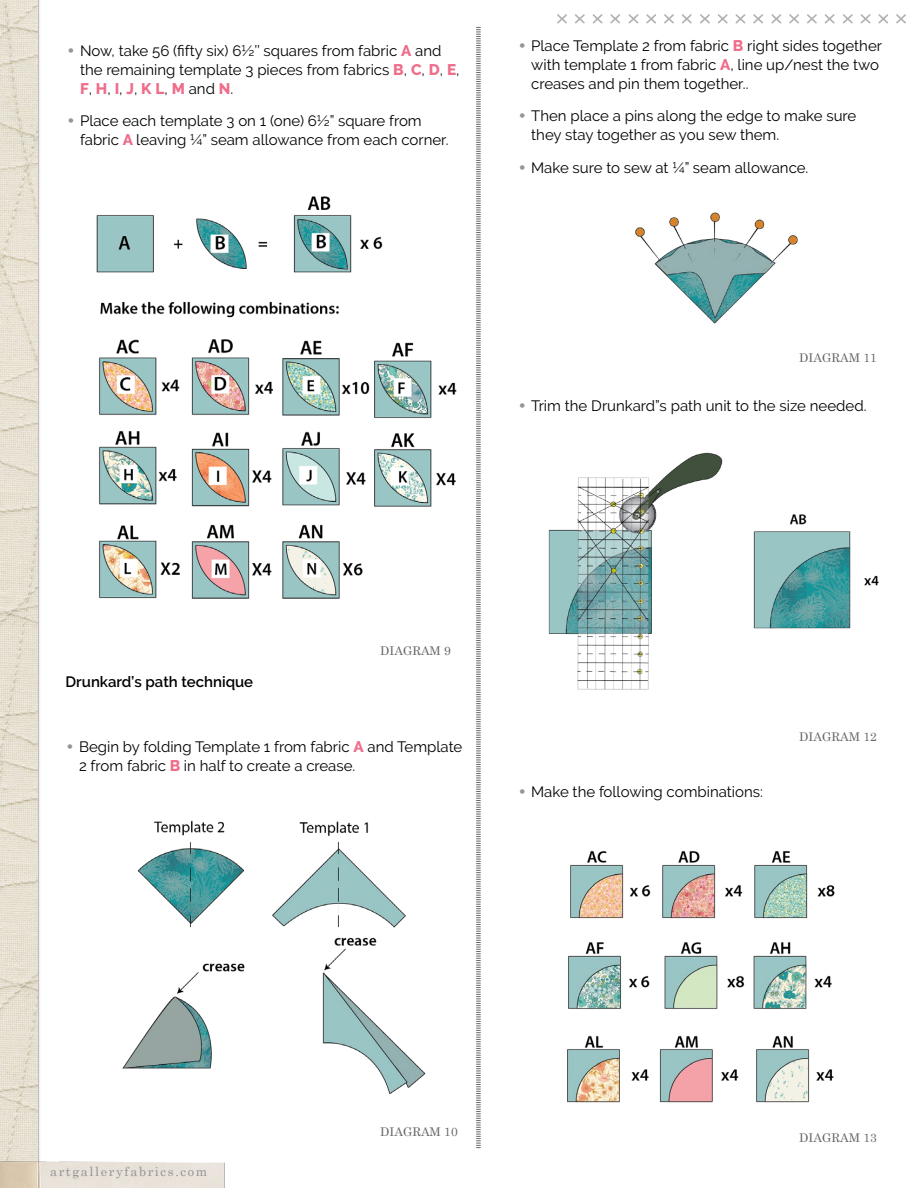
<style>
.page{position:relative;width:918px;height:1188px;background:#fff}
.page>*{position:absolute;margin:0;border:0;box-sizing:border-box;transform-origin:0 0}
.t1{font:15px/18.9px "Raleway";color:#000}
.t2{font:600 15px "Raleway";color:#000}
.t3{font:12.75px "Century Schoolbook";letter-spacing:.125em;color:#939494}
.t4{font:12px "Century Schoolbook";color:#636466}
.s1{font-family:"Century Gothic";color:#939598}
.s2{font-weight:800;font-size:15.3px;color:#ef6d8b}
</style>
<div class="page">
<img style="left:0;top:0;width:40px;height:1154px">
<svg style="left:476px;top:27px;width:5px;height:1121px"></svg>
<img style="left:0;top:1154px;width:225px;height:34px">
<svg style="left:557px;top:14px;width:349px;height:10px"></svg>
<img style="left:96px;top:196px;width:361px;height:403px">
<img style="left:122px;top:820px;width:304px;height:275px">
<img style="left:635px;top:212px;width:163px;height:112px">
<img style="left:548px;top:452px;width:331px;height:238px">
<img style="left:567px;top:850px;width:268px;height:253px">
<p class="t1" style="left:80px;top:41px;width:381px;text-indent:-14px"><span class="s1">•</span> Now, take 56 (fifty six) 6½’’ squares from fabric <span class="s2">A</span> and the remaining template 3 pieces from fabrics <span class="s2">B</span>, <span class="s2">C</span>, <span class="s2">D</span>, <span class="s2">E</span>,<br><span class="s2">F</span>, <span class="s2">H</span>, <span class="s2">I</span>, <span class="s2">J</span>, <span class="s2">K L</span>, <span class="s2">M</span> and <span class="s2">N</span>.</p>
<p class="t1" style="left:80px;top:112px;width:370px;text-indent:-13px"><span class="s1">•</span> Place each template 3 on 1 (one) 6½” square from fabric <span class="s2">A</span> leaving ¼” seam allowance from each corner.</p>
<p class="t1" style="left:531px;top:36px;width:352px;text-indent:-13px"><span class="s1">•</span> Place Template 2 from fabric <span class="s2">B</span> right sides together with template 1 from fabric <span class="s2">A</span>, line up/nest the two creases and pin them together..</p>
<p class="t1" style="left:531px;top:107px;width:327px;text-indent:-14px"><span class="s1">•</span> Then place a pins along the edge to make sure they stay together as you sew them.</p>
<p class="t1" style="left:518px;top:158px;width:292px"><span class="s1">•</span> Make sure to sew at ¼” seam allowance.</p>
<p class="t4" style="left:799px;top:348px;width:79px">DIAGRAM 11</p>
<p class="t1" style="left:518px;top:396px;width:350px"><span class="s1">•</span> Trim the Drunkard”s path unit to the size needed.</p>
<p class="t2" style="left:66px;top:673px;width:189px">Drunkard’s path technique</p>
<p class="t4" style="left:380px;top:640px;width:72px">DIAGRAM 9</p>
<p class="t1" style="left:79px;top:737px;width:385px;text-indent:-14px"><span class="s1">•</span> Begin by folding Template 1 from fabric <span class="s2">A</span> and Template<br>2 from fabric <span class="s2">B</span> in half to create a crease.</p>
<p class="t1" style="left:518px;top:782px;width:247px"><span class="s1">•</span> Make the following combinations:</p>
<p class="t4" style="left:799px;top:726px;width:79px">DIAGRAM 12</p>
<p class="t3" style="left:50px;top:1161px;width:159px">artgalleryfabrics.com</p>
<p class="t4" style="left:380px;top:1122px;width:79px">DIAGRAM 10</p>
<p class="t4" style="left:799px;top:1128px;width:79px">DIAGRAM 13</p>
</div>
